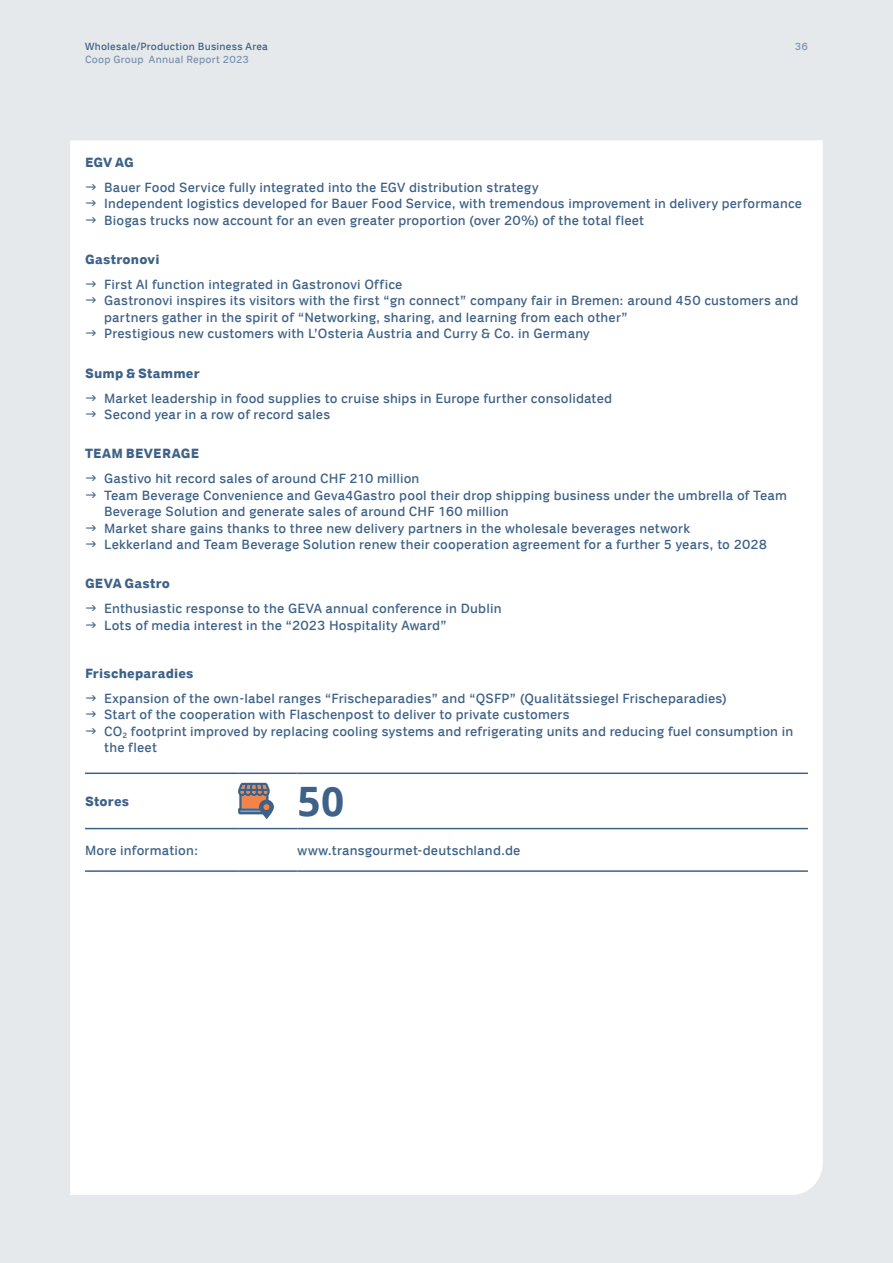
<style>
.page{position:relative;width:893px;height:1263px;background:#e5e9eb}
.page>*{position:absolute;margin:0;border:0;box-sizing:border-box;transform-origin:0 0}
.t1{font:700 40.5px "Open Sans";color:#3e6287}
.t2{font:13.5px/16.5px "Coop";letter-spacing:.015em;color:#3e6287}
.t3{font:700 13.5px "Coop";letter-spacing:.015em;color:#3e6287}
.t4{font:10.5px "Coop";letter-spacing:.02em;color:#3e6287}
.t5{font:10.5px "Coop";letter-spacing:.02em;color:#7b93b1}
</style>
<div class="page">
<div style="left:70px;top:140px;width:753px;height:1055px;background:#fff"></div>
<hr style="left:85px;top:772px;width:153px;height:2px;background:#3e6287">
<hr style="left:238px;top:772px;width:60px;height:2px;background:#3e6287">
<hr style="left:298px;top:772px;width:510px;height:2px;background:#3e6287">
<hr style="left:85px;top:828px;width:153px;height:1px;background:#3e6287">
<hr style="left:238px;top:828px;width:60px;height:1px;background:#3e6287">
<hr style="left:298px;top:828px;width:510px;height:1px;background:#3e6287">
<hr style="left:85px;top:870px;width:153px;height:2px;background:#3e6287">
<hr style="left:238px;top:870px;width:60px;height:2px;background:#3e6287">
<hr style="left:298px;top:870px;width:510px;height:2px;background:#3e6287">
<svg style="left:259px;top:799px;width:15px;height:20px"></svg>
<svg style="left:238px;top:783px;width:32px;height:31px"></svg>
<svg style="left:86px;top:184px;width:10px;height:6px"></svg>
<svg style="left:86px;top:200px;width:10px;height:6px"></svg>
<svg style="left:86px;top:217px;width:10px;height:6px"></svg>
<svg style="left:86px;top:281px;width:10px;height:6px"></svg>
<svg style="left:86px;top:298px;width:10px;height:5px"></svg>
<svg style="left:86px;top:331px;width:10px;height:5px"></svg>
<svg style="left:86px;top:395px;width:10px;height:5px"></svg>
<svg style="left:86px;top:411px;width:10px;height:6px"></svg>
<svg style="left:86px;top:475px;width:10px;height:6px"></svg>
<svg style="left:86px;top:492px;width:10px;height:6px"></svg>
<svg style="left:86px;top:525px;width:10px;height:6px"></svg>
<svg style="left:86px;top:541px;width:10px;height:6px"></svg>
<svg style="left:86px;top:606px;width:10px;height:5px"></svg>
<svg style="left:86px;top:622px;width:10px;height:6px"></svg>
<svg style="left:86px;top:695px;width:10px;height:5px"></svg>
<svg style="left:86px;top:711px;width:10px;height:6px"></svg>
<svg style="left:86px;top:728px;width:10px;height:5px"></svg>
<p class="t4" style="left:85px;top:41px;width:184px">Wholesale/Production Business Area</p>
<p class="t5" style="left:795px;top:41px;width:15px">36</p>
<p class="t5" style="left:85px;top:53px;width:165px">Coop Group Annual Report 2023</p>
<p class="t3" style="left:85px;top:155px;width:50px">EGV AG</p>
<p class="t2" style="left:104px;top:179px;width:699px">Bauer Food Service fully integrated into the EGV distribution strategy<br>Independent logistics developed for Bauer Food Service, with tremendous improvement in delivery performance<br>Biogas trucks now account for an even greater proportion (over 20%) of the total fleet</p>
<p class="t3" style="left:85px;top:252px;width:76px">Gastronovi</p>
<p class="t2" style="left:104px;top:276px;width:696px">First AI function integrated in Gastronovi Office<br>Gastronovi inspires its visitors with the first “gn connect” company fair in Bremen: around 450 customers and partners gather in the spirit of “Networking, sharing, and learning from each other”<br>Prestigious new customers with L’Osteria Austria and Curry &amp; Co. in Germany</p>
<p class="t3" style="left:85px;top:365px;width:116px">Sump &amp; Stammer</p>
<p class="t2" style="left:104px;top:390px;width:509px">Market leadership in food supplies to cruise ships in Europe further consolidated<br>Second year in a row of record sales</p>
<p class="t3" style="left:85px;top:446px;width:116px">TEAM BEVERAGE</p>
<p class="t2" style="left:104px;top:470px;width:684px">Gastivo hit record sales of around CHF 210 million<br>Team Beverage Convenience and Geva4Gastro pool their drop shipping business under the umbrella of Team Beverage Solution and generate sales of around CHF 160 million<br>Market share gains thanks to three new delivery partners in the wholesale beverages network<br>Lekkerland and Team Beverage Solution renew their cooperation agreement for a further 5 years, to 2028</p>
<p class="t3" style="left:85px;top:576px;width:87px">GEVA Gastro</p>
<p class="t2" style="left:104px;top:601px;width:399px">Enthusiastic response to the GEVA annual conference in Dublin<br>Lots of media interest in the “2023 Hospitality Award”</p>
<p class="t3" style="left:85px;top:665px;width:110px">Frischeparadies</p>
<p class="t2" style="left:104px;top:690px;width:691px">Expansion of the own-label ranges “Frischeparadies” and “QSFP” (Qualitätssiegel Frischeparadies)<br>Start of the cooperation with Flaschenpost to deliver to private customers<br>CO<sub>2</sub> footprint improved by replacing cooling systems and refrigerating units and reducing fuel consumption in the fleet</p>
<p class="t3" style="left:85px;top:793px;width:46px">Stores</p>
<h1 class="t1" style="left:298px;top:773px;width:48px">50</h1>
<p class="t2" style="left:85px;top:842px;width:115px">More information:</p>
<p class="t2" style="left:298px;top:842px;width:224px">www.transgourmet-deutschland.de</p>
</div>
